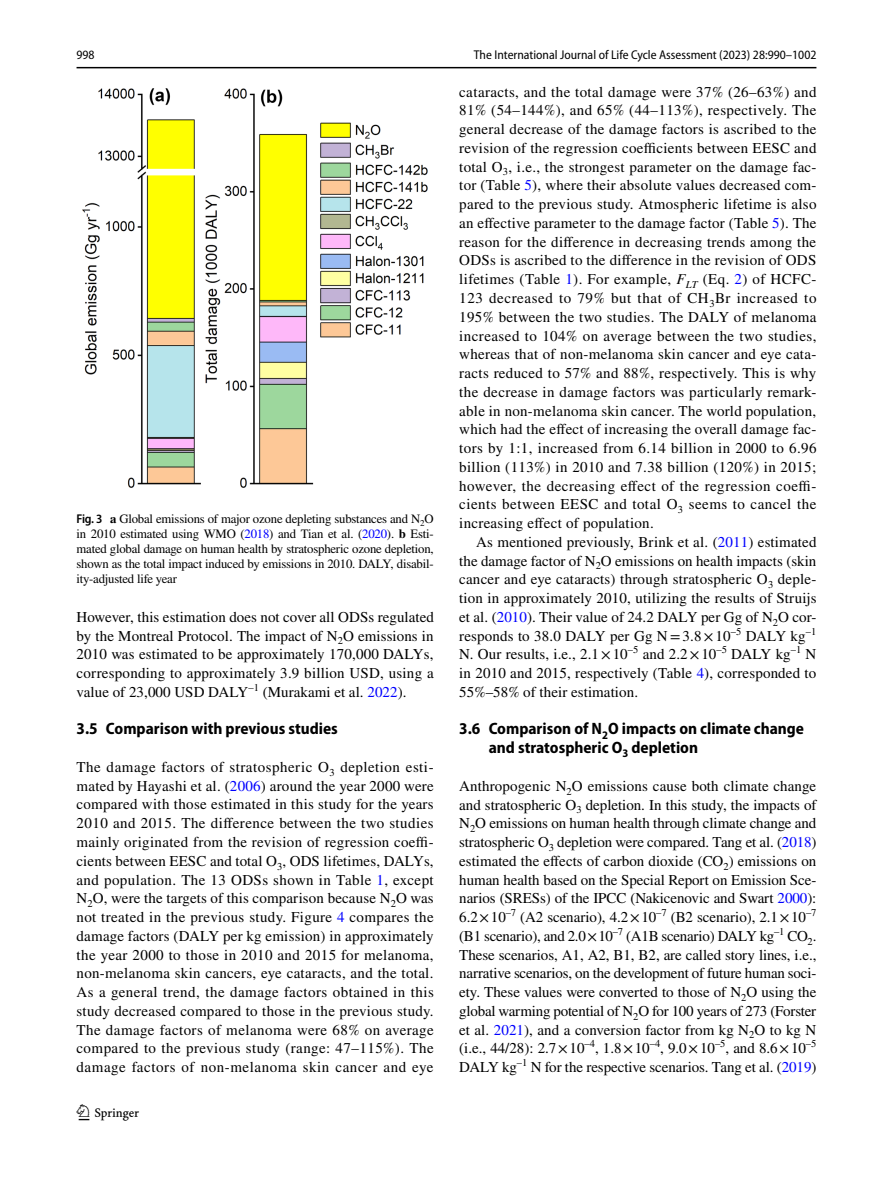
<style>
.page{position:relative;width:893px;height:1187px;background:#fff}
.page>*{position:absolute;margin:0;border:0;box-sizing:border-box;transform-origin:0 0}
.t1{font:22.5px "Springnew";color:#000}
.t2{font:700 semi-condensed 16.5px/18.8px "Myriad Pro";color:#000}
.t3{font:15px/18.8px "STIX";letter-spacing:.01em;color:#000;text-align:justify}
.t4{font:12.75px/15px "STIX";letter-spacing:-.015em;color:#000;text-align:justify}
.t5{font:semi-condensed 12.75px "Myriad Pro";color:#000}
.s1{font-family:"Myriad Pro";font-weight:600;font-stretch:semi-condensed}
.s2{font-weight:700}
.s3{color:#00f}
.s4{font-style:italic}
</style>
<div class="page">
<hr style="left:77px;top:67px;width:739px;height:1px;background:#000">
<img style="left:82px;top:88px;width:346px;height:400px">
<p class="t5" style="left:77px;top:48px;width:20px">998</p>
<p class="t5" style="left:474px;top:48px;width:344px">The International Journal of Life Cycle Assessment (2023) 28:990–1002</p>
<p class="t4" style="left:77px;top:512px;width:359px"><span class="s1">Fig. 3</span> <span class="s2">a</span> Global emissions of major ozone depleting substances and N<sub>2</sub>O in 2010 estimated using WMO (<span class="s3">2018</span>) and Tian et al. (<span class="s3">2020</span>). <span class="s2">b</span> Esti&shy;mated global damage on human health by stratospheric ozone depletion, shown as the total impact induced by emissions in 2010. DALY, disabil&shy;ity-adjusted life year</p>
<p class="t3" style="left:77px;top:608px;width:359px">However, this estimation does not cover all ODSs regulated by the Montreal Protocol. The impact of N<sub>2</sub>O emissions in 2010 was estimated to be approximately 170,000 DALYs, corresponding to approximately 3.9 billion USD, using a value of 23,000 USD DALY<sup>–1</sup> (Murakami et al. <span class="s3">2022</span>).</p>
<p class="t2" style="left:77px;top:719px;width:263px">3.5 Comparison with previous studies</p>
<p class="t3" style="left:77px;top:758px;width:359px">The damage factors of stratospheric O<sub>3</sub> depletion esti&shy;mated by Hayashi et al. (<span class="s3">2006</span>) around the year 2000 were compared with those estimated in this study for the years 2010 and 2015. The difference between the two studies mainly originated from the revision of regression coeffi&shy;cients between EESC and total O<sub>3</sub>, ODS lifetimes, DALYs, and population. The 13 ODSs shown in Table <span class="s3">1</span>, except N<sub>2</sub>O, were the targets of this comparison because N<sub>2</sub>O was not treated in the previous study. Figure <span class="s3">4</span> compares the damage factors (DALY per kg emission) in approximately the year 2000 to those in 2010 and 2015 for melanoma, non-melanoma skin cancers, eye cataracts, and the total.<br>As a general trend, the damage factors obtained in this study decreased compared to those in the previous study.<br>The damage factors of melanoma were 68% on average compared to the previous study (range: 47–115%). The damage factors of non-melanoma skin cancer and eye</p>
<h1 class="t1" style="left:79px;top:1104px;width:62px">1 3</h1>
<p class="t3" style="left:459px;top:83px;width:359px">cataracts, and the total damage were 37% (26–63%) and 81% (54–144%), and 65% (44–113%), respectively. The general decrease of the damage factors is ascribed to the revision of the regression coefficients between EESC and total O<sub>3</sub>, i.e., the strongest parameter on the damage fac&shy;tor (Table <span class="s3">5</span>), where their absolute values decreased com&shy;pared to the previous study. Atmospheric lifetime is also an effective parameter to the damage factor (Table <span class="s3">5</span>). The reason for the difference in decreasing trends among the ODSs is ascribed to the difference in the revision of ODS lifetimes (Table <span class="s3">1</span>). For example, <span class="s4">F</span><sub>LT</sub> (Eq. <span class="s3">2</span>) of HCFC-123 decreased to 79% but that of CH<sub>3</sub>Br increased to 195% between the two studies. The DALY of melanoma increased to 104% on average between the two studies, whereas that of non-melanoma skin cancer and eye cata&shy;racts reduced to 57% and 88%, respectively. This is why the decrease in damage factors was particularly remark&shy;able in non-melanoma skin cancer. The world population, which had the effect of increasing the overall damage fac&shy;tors by 1:1, increased from 6.14 billion in 2000 to 6.96 billion (113%) in 2010 and 7.38 billion (120%) in 2015; however, the decreasing effect of the regression coeffi&shy;cients between EESC and total O<sub>3</sub> seems to cancel the increasing effect of population.</p>
<p class="t3" style="left:459px;top:533px;width:359px;text-indent:17px">As mentioned previously, Brink et al. (<span class="s3">2011</span>) estimated the damage factor of N<sub>2</sub>O emissions on health impacts (skin cancer and eye cataracts) through stratospheric O<sub>3</sub> deple&shy;tion in approximately 2010, utilizing the results of Struijs et al. (<span class="s3">2010</span>). Their value of 24.2 DALY per Gg of N<sub>2</sub>O cor&shy;responds to 38.0 DALY per Gg N =3.8× -10<sup>–5</sup> DALY kg<sup>–1<br></sup>N. Our results, i.e., 2.1× -10<sup>–5</sup> and 2.2× -10<sup>–5</sup> DALY kg<sup>–1</sup> N in 2010 and 2015, respectively (Table <span class="s3">4</span>), corresponded to 55%–58% of their estimation.</p>
<p class="t2" style="left:489px;top:719px;width:317px;text-indent:-29px">3.6 Comparison of N<sub>2</sub>O impacts on climate change and stratospheric O<sub>3</sub> depletion</p>
<p class="t3" style="left:459px;top:777px;width:359px">Anthropogenic N<sub>2</sub>O emissions cause both climate change and stratospheric O<sub>3</sub> depletion. In this study, the impacts of N<sub>2</sub>O emissions on human health through climate change and stratospheric O<sub>3</sub> depletion were compared. Tang et al. (<span class="s3">2018</span>) estimated the effects of carbon dioxide (CO<sub>2</sub>) emissions on human health based on the Special Report on Emission Sce&shy;narios (SRESs) of the IPCC (Nakicenovic and Swart <span class="s3">2000</span>):<br>6.2× -10<sup>–7</sup> (A2 scenario), 4.2× -10<sup>–7</sup> (B2 scenario), 2.1× -10<sup>–7 </sup>(B1 scenario), and 2.0× -10<sup>–7</sup> (A1B scenario) DALY kg<sup>–1</sup> CO<sub>2</sub>.<br>These scenarios, A1, A2, B1, B2, are called story lines, i.e., narrative scenarios, on the development of future human soci&shy;ety. These values were converted to those of N<sub>2</sub>O using the global warming potential of N<sub>2</sub>O for 100 years of 273 (Forster et al. <span class="s3">2021</span>), and a conversion factor from kg N<sub>2</sub>O to kg N (i.e., 44/28): 2.7× -10<sup>–4</sup>, 1.8× -10<sup>–4</sup>, 9.0× -10<sup>–5</sup>, and 8.6× -10<sup>–5<br></sup>DALY kg<sup>–1</sup> N for the respective scenarios. Tang et al. (<span class="s3">2019</span>)</p>
</div>
